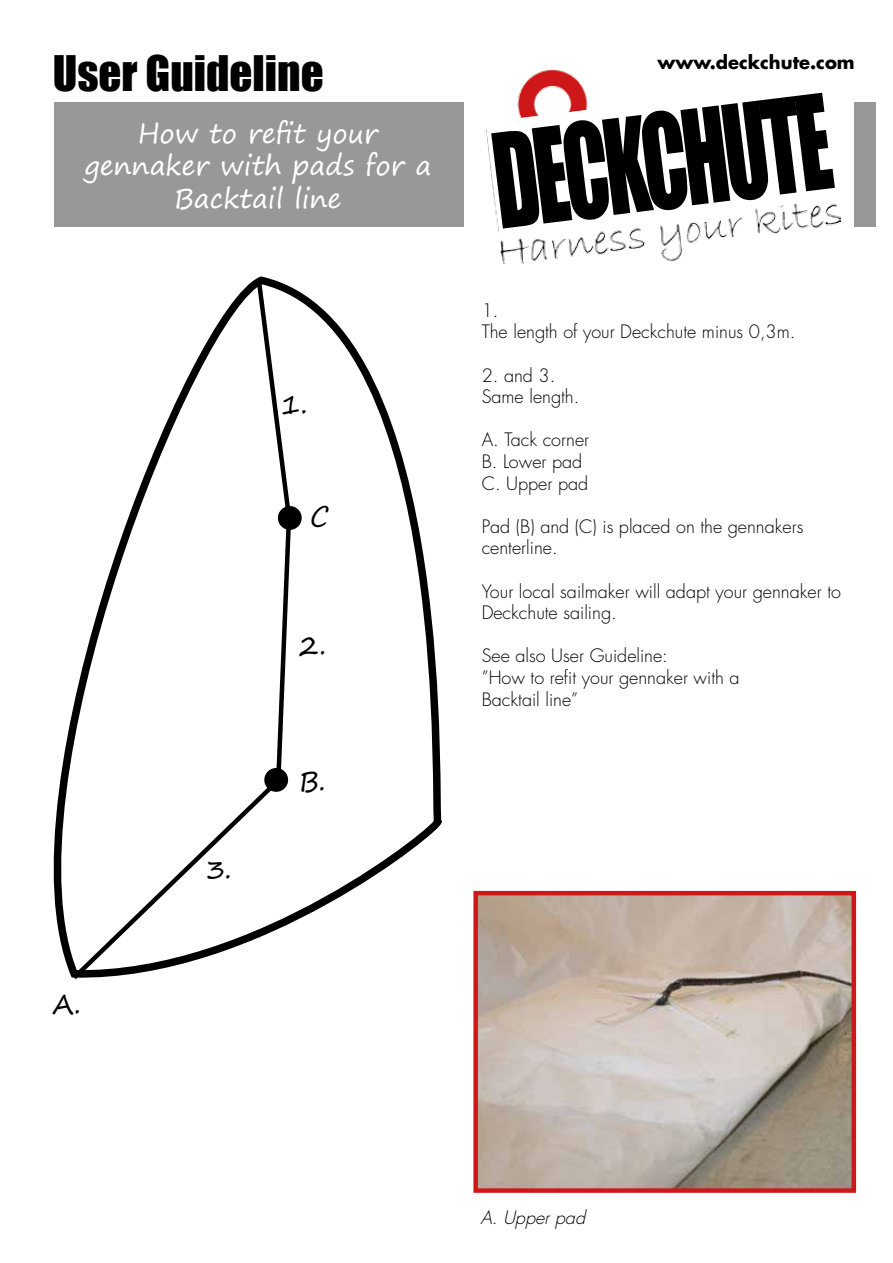
<style>
.page{position:relative;width:893px;height:1263px;background:#fff}
.page>*{position:absolute;margin:0;border:0;box-sizing:border-box;transform-origin:0 0}
.t1{font:121.35px "Impact";color:#000;scale:.67 1}
.t2{font:45px "Impact";color:#000}
.t3{font:27px/32.4px "Segoe Print";color:#fff;text-align:center}
.t4{font:27px "Segoe Print";color:#000}
.t5{font:300 18px/21.6px "Futura Std";color:#000}
.t6{font:700 18px "Futura Std";color:#000}
.t7{font:italic 300 18px "Futura Std";color:#000}
</style>
<div class="page">
<div style="left:54px;top:102px;width:409px;height:125px;background:#999898"></div>
<div style="left:855px;top:102px;width:21px;height:125px;background:#999898"></div>
<img style="left:478px;top:896px;width:373px;height:292px">
<div style="left:473px;top:891px;width:383px;height:302px;border:4px solid #cd171a"></div>
<svg style="left:53px;top:276px;width:389px;height:692px"></svg>
<svg style="left:68px;top:278px;width:225px;height:702px"></svg>
<div style="left:278px;top:506px;width:24px;height:24px;background:#000;border-radius:50%"></div>
<div style="left:264px;top:768px;width:24px;height:24px;background:#000;border-radius:50%"></div>
<img style="left:500px;top:69px;width:197px;height:195px">
<svg style="left:486px;top:80px;width:355px;height:160px"></svg>
<h2 class="t2" style="left:53px;top:38px;width:273px">User Guideline</h2>
<h3 class="t3" style="left:84px;top:117px;width:348px">How to refit your gennaker with pads for a<br>Backtail line</h3>
<h3 class="t4" style="left:281px;top:381px;width:28px">1.</h3>
<h3 class="t4" style="left:310px;top:492px;width:20px">C</h3>
<h3 class="t4" style="left:299px;top:621px;width:29px">2.</h3>
<h3 class="t4" style="left:53px;top:980px;width:30px">A.</h3>
<h3 class="t4" style="left:206px;top:845px;width:27px">3.</h3>
<h3 class="t4" style="left:299px;top:757px;width:28px">B.</h3>
<p class="t6" style="left:658px;top:50px;width:199px">www.deckchute.com</p>
<h1 class="t1" style="left:482px;top:88px;width:508px;rotate:-7deg">DECKCHUTE</h1>
<p class="t5" style="left:482px;top:300px;width:315px">1.<br>The length of your Deckchute minus 0,3m.</p>
<p class="t5" style="left:482px;top:365px;width:99px">2. and 3.<br>Same length.</p>
<p class="t5" style="left:482px;top:430px;width:109px">A. Tack corner<br>B. Lower pad<br>C. Upper pad</p>
<p class="t5" style="left:482px;top:516px;width:323px">Pad (B) and (C) is placed on the gennakers centerline.</p>
<p class="t5" style="left:482px;top:581px;width:361px">Your local sailmaker will adapt your gennaker to<br>Deckchute sailing.</p>
<p class="t5" style="left:482px;top:646px;width:259px">See also User Guideline:<br>”How to refit your gennaker with a<br>Backtail line”</p>
<p class="t7" style="left:480px;top:1206px;width:111px">A.Upperpad</p>
</div>
